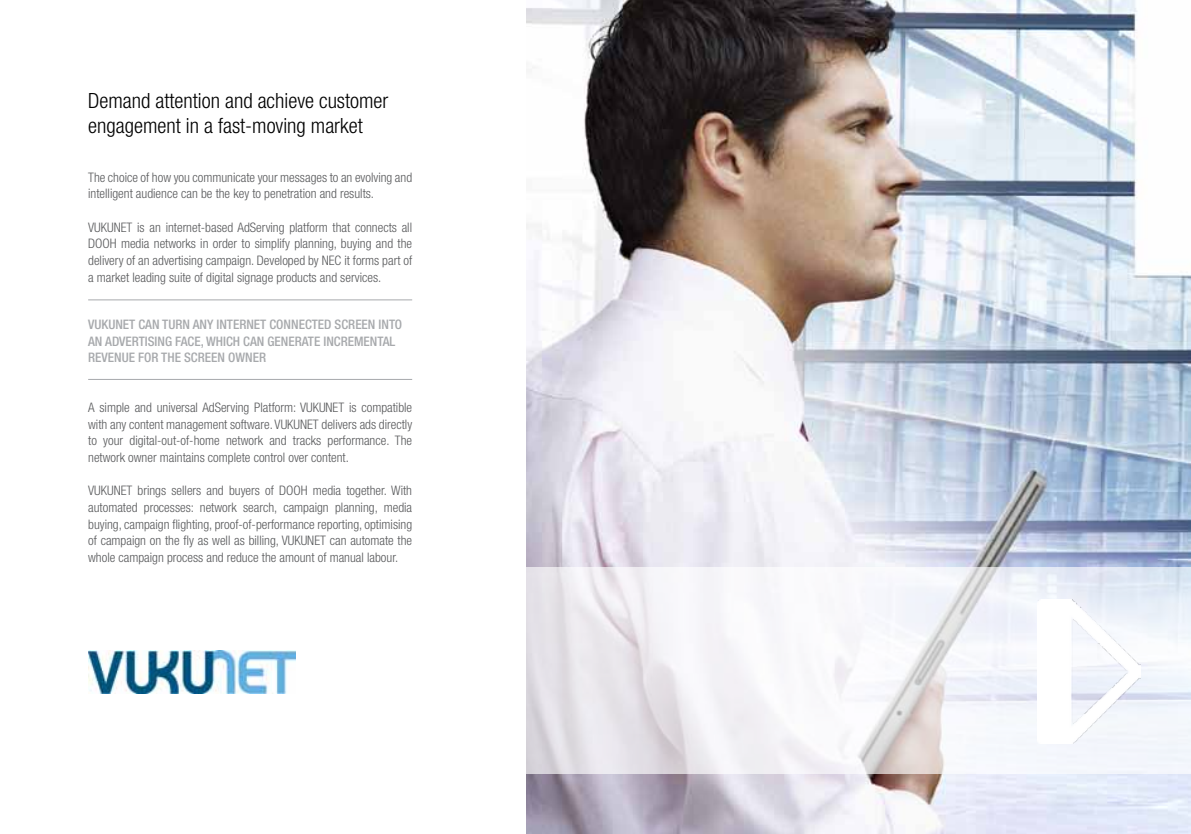
<style>
.page{position:relative;width:1191px;height:834px;background:#fff}
.page>*{position:absolute;margin:0;border:0;box-sizing:border-box;transform-origin:0 0}
.t1{font:300 condensed 21px/25.2px "Helvetica Neue LT Std";color:#000}
.t2{font:300 condensed 13.12px/16.6px "Helvetica Neue LT Std";color:#58595b;text-align:justify}
.t3{font:500 condensed 13.12px/16.6px "Helvetica Neue LT Std";color:#a7a9ac}
</style>
<div class="page">
<img style="left:526px;top:0;width:665px;height:833px">
<svg style="left:99px;top:567px;width:1092px;height:206px"></svg>
<img style="left:1037px;top:599px;width:103px;height:144px">
<hr style="left:88px;top:299px;width:324px;height:1px;background:#a7a9ac">
<hr style="left:88px;top:379px;width:324px;height:1px;background:#a7a9ac">
<img style="left:88px;top:650px;width:207px;height:43px">
<h1 class="t1" style="left:88px;top:87px;width:302px">Demand attention and achieve customer engagement in a fast-moving market</h1>
<p class="t2" style="left:88px;top:169px;width:325px">The choice of how you communicate your messages to an evolving and intelligent audience can be the key to penetration and results.</p>
<p class="t2" style="left:88px;top:219px;width:325px">VUKUNET is an internet-based AdServing platform that connects all DOOH media networks in order to simplify planning, buying and the delivery of an advertising campaign. Developed by NEC it forms part of a market leading suite of digital signage products and services.</p>
<p class="t3" style="left:88px;top:316px;width:315px">VUKUNET CAN TURN ANY INTERNET CONNECTED SCREEN INTO<br>AN ADVERTISING FACE, WHICH CAN GENERATE INCREMENTAL<br>REVENUE FOR THE SCREEN OWNER</p>
<p class="t2" style="left:88px;top:399px;width:325px">A simple and universal AdServing Platform: VUKUNET is compatible with any content management software. VUKUNET delivers ads directly to your digital-out-of-home network and tracks performance. The network owner maintains complete control over content.</p>
<p class="t2" style="left:88px;top:482px;width:325px">VUKUNET brings sellers and buyers of DOOH media together. With automated processes: network search, campaign planning, media buying, campaign flighting, proof-of-performance reporting, optimising of campaign on the fly as well as billing, VUKUNET can automate the whole campaign process and reduce the amount of manual labour.</p>
</div>
